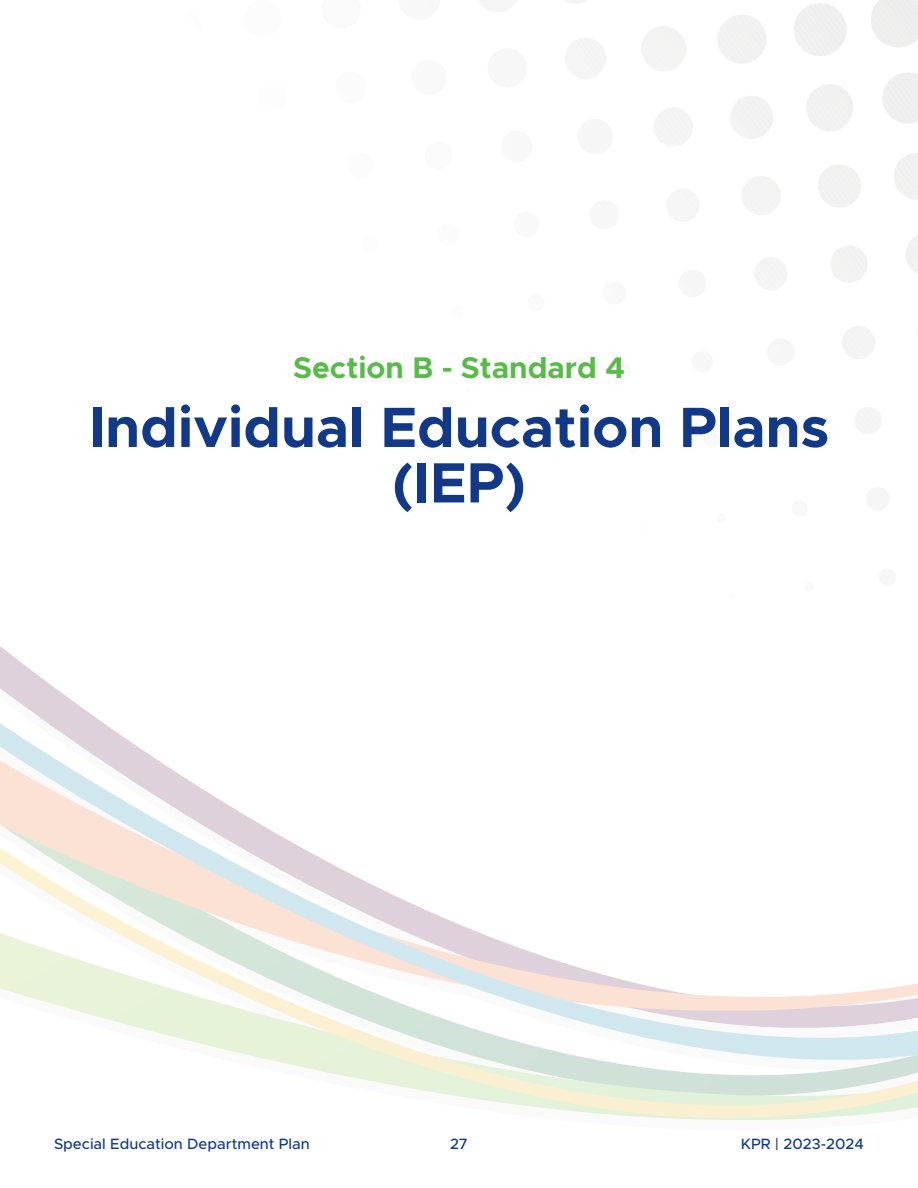
<style>
.page{position:relative;width:918px;height:1188px;background:#fff}
.page>*{position:absolute;margin:0;border:0;box-sizing:border-box;transform-origin:0 0}
.Section-Header-blue{font:700 57px/55.5px "Metropolis";color:#123988;text-align:center}
.Section-header-green{font:700 30px "Metropolis";color:#58ba49}
.t1{font:500 15px "Metropolis";color:#123988}
</style>
<div class="page">
<svg style="left:298px;top:1066px;width:620px;height:54px"></svg>
<svg style="left:0;top:646px;width:918px;height:420px"></svg>
<svg style="left:572px;top:38px;width:34px;height:38px"></svg>
<svg style="left:565px;top:0;width:22px;height:3px"></svg>
<svg style="left:679px;top:189px;width:20px;height:24px"></svg>
<svg style="left:654px;top:108px;width:39px;height:38px"></svg>
<svg style="left:641px;top:26px;width:45px;height:45px"></svg>
<svg style="left:755px;top:257px;width:32px;height:33px"></svg>
<svg style="left:742px;top:176px;width:39px;height:39px"></svg>
<svg style="left:730px;top:96px;width:43px;height:43px"></svg>
<svg style="left:718px;top:15px;width:48px;height:49px"></svg>
<svg style="left:855px;top:407px;width:26px;height:27px"></svg>
<svg style="left:842px;top:326px;width:33px;height:33px"></svg>
<svg style="left:831px;top:246px;width:36px;height:37px"></svg>
<svg style="left:818px;top:165px;width:43px;height:42px"></svg>
<svg style="left:806px;top:84px;width:47px;height:47px"></svg>
<svg style="left:794px;top:3px;width:53px;height:53px"></svg>
<svg style="left:906px;top:235px;width:12px;height:39px"></svg>
<svg style="left:894px;top:153px;width:24px;height:47px"></svg>
<svg style="left:883px;top:73px;width:35px;height:51px"></svg>
<svg style="left:871px;top:0;width:47px;height:47px"></svg>
<p class="Section-header-green" style="left:293px;top:349px;width:333px">Section B - Standard 4</p>
<p class="Section-Header-blue" style="left:89px;top:400px;width:742px">Individual Education Plans (IEP)</p>
<p class="t1" style="left:54px;top:1134px;width:257px">Special Education Department Plan</p>
<p class="t1" style="left:450px;top:1134px;width:19px">27</p>
<p class="t1" style="left:741px;top:1134px;width:125px">KPR | 2023-2024</p>
</div>
